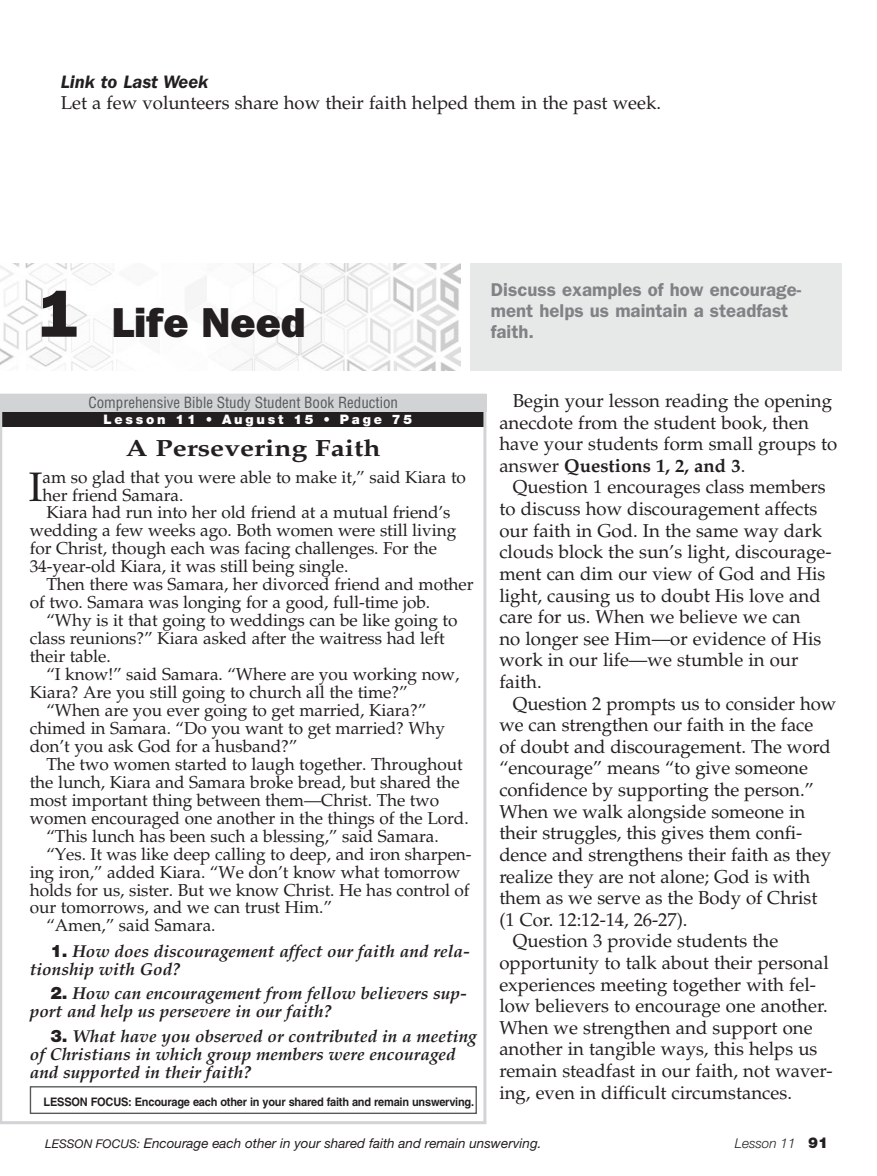
<style>
.page{position:relative;width:877px;height:1176px;background:#fff}
.page>*{position:absolute;margin:0;border:0;box-sizing:border-box;transform-origin:0 0}
.t1{font:42px "ITC Franklin Gothic Std Hvy";color:#231f20}
.t2{font:41.1px "Palatino LT Std";color:#231f20}
.t3{font:700 23.4px "Palatino LT Std";color:#231f20;scale:1.2 1}
.t4{font:18.6px/21.6px "Palatino LT Std";color:#231f20}
.t5{font:600 18.6px/21px "ITC Franklin Gothic Std";color:#808285}
.t6{font:italic 600 18.6px "ITC Franklin Gothic Std";color:#231f20}
.t7{font:17.25px "Palatino LT Std";letter-spacing:-.005em;color:#231f20}
.t8{font:italic 700 17.25px/18px "Palatino LT Std";color:#231f20}
.t9{font:condensed 15px "Helvetica LT Std";color:#58595b}
.t10{font:italic 13.5px "Helvetica Neue LT Std";color:#231f20}
.t11{font:italic 300 13.5px "Helvetica Neue LT Std";color:#231f20}
.t12{font:900 13.05px "Helvetica Neue LT Std";letter-spacing:.21em;color:#fff}
.t13{font:700 11.7px "Helvetica LT Std";letter-spacing:-.02em;color:#231f20;scale:.94 1}
.s1{font-size:66px}
.s2{font-weight:700}
.s3{font-family:"Helvetica Neue LT Std";font-weight:900;font-style:normal}
.s4{font-size:12px}
.s5{font-weight:900;font-style:normal;font-size:15px}
</style>
<div class="page">
<img style="left:0;top:263px;width:461px;height:107px">
<div style="left:1px;top:411px;width:484px;height:16px;background:#231f20"></div>
<div style="left:30px;top:1085px;width:447px;height:28px;border:1px solid #58595b"></div>
<div style="left:0;top:393px;width:486px;height:730px;border:3px solid #d1d3d4"></div>
<div style="left:0;top:394px;width:486px;height:17px;background:#d1d3d4"></div>
<div style="left:471px;top:263px;width:371px;height:107px;background:#e7e8e8"></div>
<p class="t6" style="left:61px;top:71px;width:149px">Link to Last Week</p>
<p class="t4" style="left:61px;top:93px;width:602px">Let a few volunteers share how their faith helped them in the past week.</p>
<h1 class="t1" style="left:39px;top:297px;width:268px"><span class="s1">1</span> Life Need</h1>
<p class="t5" style="left:491px;top:279px;width:312px">Discuss examples of how encourage&shy;ment helps us maintain a steadfast faith.</p>
<p class="t9" style="left:88px;top:393px;width:311px">Comprehensive Bible Study Student Book Reduction</p>
<p class="t4" style="left:499px;top:390px;width:340px;text-indent:14px">Begin your lesson reading the opening anecdote from the student book, then have your students form small groups to answer <span class="s2">Questions 1, 2, and 3</span>.</p>
<p class="t4" style="left:499px;top:476px;width:334px;text-indent:14px">Question 1 encourages class members to discuss how discouragement affects our faith in God. In the same way dark clouds block the sun’s light, discourage&shy;ment can dim our view of God and His light, causing us to doubt His love and care for us. When we believe we can<br>no longer see Him—or evidence of His work in our life—we stumble in our faith.</p>
<p class="t4" style="left:513px;top:692px;width:325px">Question 2 prompts us to consider how</p>
<p class="t4" style="left:499px;top:714px;width:315px">we can strengthen our faith in the face</p>
<p class="t4" style="left:499px;top:735px;width:333px">of doubt and discouragement. The word</p>
<p class="t4" style="left:499px;top:757px;width:310px">“encourage” means “to give someone</p>
<p class="t4" style="left:499px;top:779px;width:316px">confidence by supporting the person.”</p>
<p class="t4" style="left:499px;top:800px;width:307px">When we walk alongside someone in</p>
<p class="t4" style="left:499px;top:822px;width:305px">their struggles, this gives them confi-</p>
<p class="t4" style="left:499px;top:843px;width:333px">dence and strengthens their faith as they</p>
<p class="t4" style="left:499px;top:865px;width:313px">realize they are not alone; God is with</p>
<p class="t4" style="left:499px;top:887px;width:320px">them as we serve as the Body of Christ</p>
<p class="t4" style="left:499px;top:908px;width:190px">(1 Cor. 12:12-14, 26-27).</p>
<p class="t4" style="left:513px;top:930px;width:267px">Question 3 provide students the</p>
<p class="t4" style="left:499px;top:951px;width:331px">opportunity to talk about their personal</p>
<p class="t4" style="left:499px;top:973px;width:318px">experiences meeting together with fel-</p>
<p class="t4" style="left:499px;top:995px;width:330px">low believers to encourage one another.</p>
<p class="t4" style="left:499px;top:1016px;width:315px">When we strengthen and support one</p>
<p class="t4" style="left:499px;top:1038px;width:320px">another in tangible ways, this helps us</p>
<p class="t4" style="left:499px;top:1059px;width:335px">remain steadfast in our faith, not waver-</p>
<p class="t4" style="left:499px;top:1081px;width:294px">ing, even in difficult circumstances.</p>
<p class="t12" style="left:104px;top:411px;width:310px">Lesson 11 • August 15 • Page 75</p>
<p class="t3" style="left:126px;top:434px;width:214px">A Persevering Faith</p>
<h2 class="t2" style="left:29px;top:462px;width:15px">I</h2>
<p class="t7" style="left:43px;top:466px;width:425px">am so glad that you were able to make it,” said Kiara to</p>
<p class="t7" style="left:43px;top:484px;width:142px">her friend Samara.</p>
<p class="t7" style="left:46px;top:502px;width:406px">Kiara had run into her old friend at a mutual friend’s</p>
<p class="t7" style="left:30px;top:520px;width:428px">wedding a few weeks ago. Both women were still living</p>
<p class="t7" style="left:30px;top:538px;width:409px">for Christ, though each was facing challenges. For the</p>
<p class="t7" style="left:30px;top:556px;width:320px">34-year-old Kiara, it was still being single.</p>
<p class="t7" style="left:46px;top:574px;width:429px">Then there was Samara, her divorced friend and mother</p>
<p class="t7" style="left:30px;top:592px;width:402px">of two. Samara was longing for a good, full-time job.</p>
<p class="t7" style="left:46px;top:610px;width:413px">“Why is it that going to weddings can be like going to</p>
<p class="t7" style="left:30px;top:628px;width:416px">class reunions?” Kiara asked after the waitress had left</p>
<p class="t7" style="left:30px;top:646px;width:82px">their table.</p>
<p class="t7" style="left:46px;top:664px;width:415px">“I know!” said Samara. “Where are you working now,</p>
<p class="t7" style="left:30px;top:681px;width:379px">Kiara? Are you still going to church all the time?”</p>
<p class="t7" style="left:46px;top:699px;width:382px">“When are you ever going to get married, Kiara?”</p>
<p class="t7" style="left:30px;top:717px;width:417px">chimed in Samara. “Do you want to get married? Why</p>
<p class="t7" style="left:30px;top:735px;width:269px">don’t you ask God for a husband?”</p>
<p class="t7" style="left:46px;top:753px;width:418px">The two women started to laugh together. Throughout</p>
<p class="t7" style="left:30px;top:771px;width:432px">the lunch, Kiara and Samara broke bread, but shared the</p>
<p class="t7" style="left:30px;top:789px;width:411px">most important thing between them—Christ. The two</p>
<p class="t7" style="left:30px;top:807px;width:440px">women encouraged one another in the things of the Lord.</p>
<p class="t7" style="left:46px;top:825px;width:394px">“This lunch has been such a blessing,” said Samara.</p>
<p class="t7" style="left:46px;top:843px;width:427px">“Yes. It was like deep calling to deep, and iron sharpen-</p>
<p class="t7" style="left:30px;top:861px;width:432px">ing iron,” added Kiara. “We don’t know what tomorrow</p>
<p class="t7" style="left:30px;top:879px;width:441px">holds for us, sister. But we know Christ. He has control of</p>
<p class="t7" style="left:30px;top:897px;width:304px">our tomorrows, and we can trust Him.”</p>
<p class="t7" style="left:46px;top:915px;width:171px">“Amen,” said Samara.</p>
<p class="t8" style="left:30px;top:941px;width:442px;text-indent:21px"><span class="s3">1.</span> How does discouragement affect our faith and rela&shy;tionship with God?</p>
<p class="t8" style="left:30px;top:984px;width:438px;text-indent:21px"><span class="s3">2.</span> How can encouragement from fellow believers sup&shy;port and help us persevere in our faith?</p>
<p class="t8" style="left:30px;top:1026px;width:449px;text-indent:21px"><span class="s3">3.</span> What have you observed or contributed in a meeting of Christians in which group members were encouraged and supported in their faith?</p>
<p class="t13" style="left:44px;top:1094px;width:460px">LESSON FOCUS: Encourage each other in your shared faith and remain unswerving.</p>
<p class="t10" style="left:45px;top:1134px;width:498px"><span class="s4">LESSON FOCUS:</span> Encourage each other in your shared faith and remain unswerving.</p>
<p class="t11" style="left:735px;top:1135px;width:95px">Lesson 11 <span class="s5">91</span></p>
</div>
